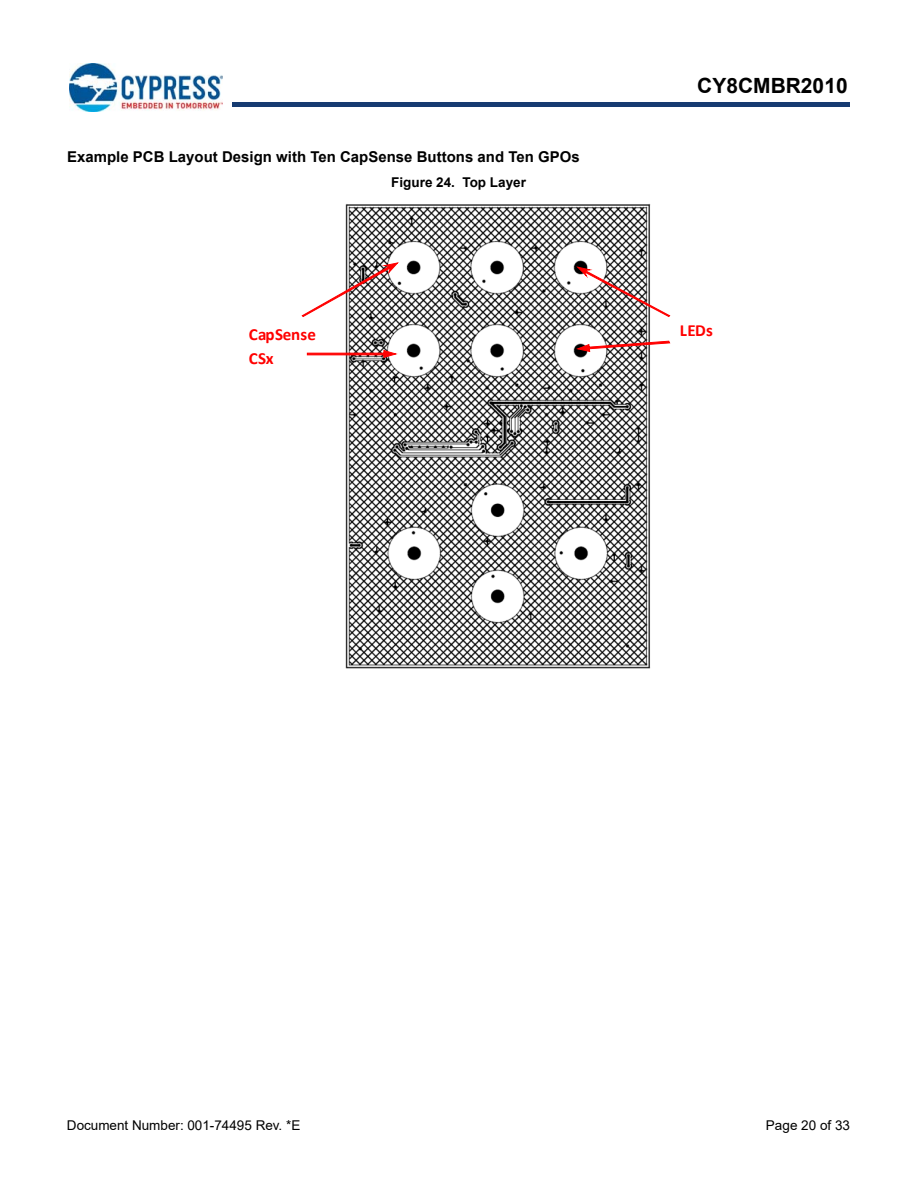
<style>
.page{position:relative;width:918px;height:1188px;background:#fff}
.page>*{position:absolute;margin:0;border:0;box-sizing:border-box;transform-origin:0 0}
.t1{font:700 21px "Arial";color:#000}
.t2{font:700 16.95px/23.9px "Calibri";letter-spacing:.005em;color:#f00}
.t3{font:700 15px "Arial";letter-spacing:.005em;color:#000}
.t4{font:13.5px "Arial";color:#000}
.t5{font:700 13.5px "Arial";color:#000}
</style>
<div class="page">
<hr style="left:232px;top:103px;width:618px;height:4px;background:#163b71">
<hr style="left:232px;top:102px;width:618px;height:1px;background:#163b71">
<img style="left:70px;top:64px;width:153px;height:47px">
<img style="left:345px;top:203px;width:306px;height:466px">
<svg style="left:302px;top:263px;width:96px;height:54px"></svg>
<svg style="left:307px;top:350px;width:89px;height:8px"></svg>
<svg style="left:578px;top:267px;width:92px;height:50px"></svg>
<svg style="left:577px;top:341px;width:93px;height:11px"></svg>
<p class="t3" style="left:67px;top:149px;width:514px">Example PCB Layout Design with Ten CapSense Buttons and Ten GPOs</p>
<p class="t5" style="left:391px;top:174px;width:136px">Figure 24. Top Layer</p>
<h1 class="t1" style="left:697px;top:74px;width:152px">CY8CMBR2010</h1>
<p class="t2" style="left:249px;top:324px;width:69px">CapSense<br>CSx</p>
<p class="t2" style="left:680px;top:320px;width:35px">LEDs</p>
<p class="t4" style="left:67px;top:1117px;width:235px">Document Number: 001-74495 Rev. *E</p>
<p class="t4" style="left:766px;top:1117px;width:86px">Page 20 of 33</p>
</div>
